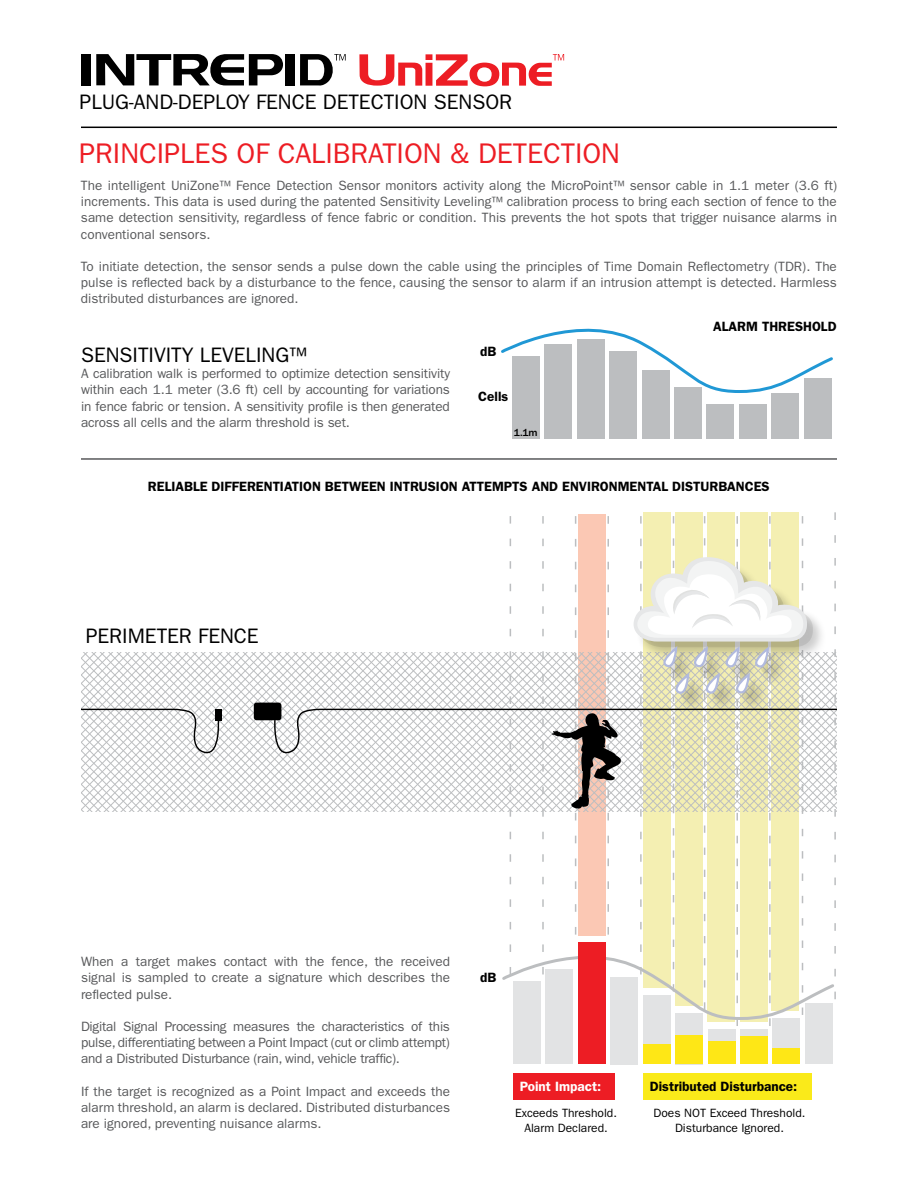
<style>
.page{position:relative;width:918px;height:1188px;background:#fff}
.page>*{position:absolute;margin:0;border:0;box-sizing:border-box;transform-origin:0 0}
.t1{font:28.5px "ITC Franklin Gothic Std";color:#ed1d24}
.t2{font:21px "ITC Franklin Gothic Std";color:#000}
.t3{font:13.5px/16.2px "ITC Franklin Gothic Std";color:#58595b;text-align:justify}
.t4{font:600 13.5px "ITC Franklin Gothic Std";color:#000}
.t5{font:600 13.5px "ITC Franklin Gothic Std";color:#fff}
.t6{font:12px/14.4px "ITC Franklin Gothic Std";color:#000;text-align:center}
.t7{font:500 10.5px "ITC Franklin Gothic Std";color:#000}
</style>
<div class="page">
<hr style="left:81px;top:127px;width:756px;height:1px;background:#000">
<hr style="left:81px;top:458px;width:756px;height:2px;background:#58595b">
<div style="left:513px;top:1073px;width:102px;height:26px;background:#ed1d24"></div>
<div style="left:643px;top:1073px;width:169px;height:26px;background:#faea1a"></div>
<div style="left:512px;top:356px;width:28px;height:83px;background:#bcbec0"></div>
<div style="left:545px;top:344px;width:27px;height:95px;background:#bcbec0"></div>
<div style="left:577px;top:340px;width:27px;height:99px;background:#bcbec0"></div>
<div style="left:609px;top:352px;width:28px;height:87px;background:#bcbec0"></div>
<div style="left:642px;top:370px;width:27px;height:69px;background:#bcbec0"></div>
<div style="left:674px;top:388px;width:28px;height:51px;background:#bcbec0"></div>
<div style="left:707px;top:404px;width:27px;height:35px;background:#bcbec0"></div>
<div style="left:739px;top:404px;width:28px;height:35px;background:#bcbec0"></div>
<div style="left:772px;top:393px;width:27px;height:46px;background:#bcbec0"></div>
<div style="left:804px;top:378px;width:27px;height:61px;background:#bcbec0"></div>
<svg style="left:501px;top:328px;width:332px;height:67px"></svg>
<div style="left:513px;top:982px;width:28px;height:82px;background:#e2e3e4"></div>
<div style="left:546px;top:970px;width:27px;height:94px;background:#e2e3e4"></div>
<div style="left:578px;top:943px;width:28px;height:121px;background:#ed1d24"></div>
<div style="left:611px;top:977px;width:27px;height:87px;background:#e2e3e4"></div>
<div style="left:643px;top:995px;width:28px;height:69px;background:#e2e3e4"></div>
<div style="left:675px;top:1013px;width:28px;height:51px;background:#e2e3e4"></div>
<div style="left:708px;top:1030px;width:27px;height:34px;background:#e2e3e4"></div>
<div style="left:740px;top:1030px;width:28px;height:34px;background:#e2e3e4"></div>
<div style="left:740px;top:1036px;width:28px;height:28px;background:#fee716"></div>
<div style="left:773px;top:1018px;width:27px;height:46px;background:#e2e3e4"></div>
<div style="left:805px;top:1003px;width:28px;height:61px;background:#e2e3e4"></div>
<div style="left:773px;top:1049px;width:27px;height:15px;background:#fee716"></div>
<div style="left:643px;top:1044px;width:28px;height:20px;background:#fee716"></div>
<div style="left:708px;top:1041px;width:27px;height:23px;background:#fee716"></div>
<div style="left:675px;top:1035px;width:28px;height:29px;background:#fee716"></div>
<svg style="left:81px;top:512px;width:756px;height:514px"></svg>
<svg style="left:359px;top:54px;width:205px;height:32px"></svg>
<div style="left:81px;top:54px;width:10px;height:31px;background:#000"></div>
<div style="left:286px;top:54px;width:9px;height:31px;background:#000"></div>
<svg style="left:300px;top:54px;width:46px;height:32px"></svg>
<svg style="left:96px;top:54px;width:187px;height:31px"></svg>
<h2 class="t2" style="left:80px;top:90px;width:434px">PLUG-AND-DEPLOY FENCE DETECTION SENSOR</h2>
<h1 class="t1" style="left:79px;top:137px;width:542px">PRINCIPLES OF CALIBRATION &amp; DETECTION</h1>
<p class="t3" style="left:81px;top:178px;width:758px">The intelligent UniZone™ Fence Detection Sensor monitors activity along the MicroPoint™ sensor cable in 1.1 meter (3.6 ft) increments. This data is used during the patented Sensitivity Leveling™ calibration process to bring each section of fence to the same detection sensitivity, regardless of fence fabric or condition. This prevents the hot spots that trigger nuisance alarms in conventional sensors.</p>
<p class="t3" style="left:81px;top:259px;width:758px">To initiate detection, the sensor sends a pulse down the cable using the principles of Time Domain Reflectometry (TDR). The pulse is reflected back by a disturbance to the fence, causing the sensor to alarm if an intrusion attempt is detected. Harmless distributed disturbances are ignored.</p>
<h2 class="t2" style="left:81px;top:343px;width:227px">SENSITIVITY LEVELING™</h2>
<p class="t3" style="left:81px;top:366px;width:371px">A calibration walk is performed to optimize detection sensitivity within each 1.1 meter (3.6 ft) cell by accounting for variations in fence fabric or tension. A sensitivity profile is then generated across all cells and the alarm threshold is set.</p>
<p class="t4" style="left:480px;top:343px;width:18px">dB</p>
<p class="t4" style="left:478px;top:388px;width:31px">Cells</p>
<p class="t7" style="left:514px;top:427px;width:25px">1.1m</p>
<p class="t4" style="left:713px;top:318px;width:125px">ALARM THRESHOLD</p>
<p class="t4" style="left:148px;top:478px;width:623px">RELIABLE DIFFERENTIATION BETWEEN INTRUSION ATTEMPTS AND ENVIRONMENTAL DISTURBANCES</p>
<h2 class="t2" style="left:86px;top:624px;width:175px">PERIMETER FENCE</h2>
<p class="t3" style="left:81px;top:954px;width:370px">When a target makes contact with the fence, the received signal is sampled to create a signature which describes the reflected pulse.</p>
<p class="t3" style="left:81px;top:1018px;width:371px">Digital Signal Processing measures the characteristics of this pulse, differentiating between a Point Impact (cut or climb attempt) and a Distributed Disturbance (rain, wind, vehicle traffic).</p>
<p class="t3" style="left:81px;top:1083px;width:371px">If the target is recognized as a Point Impact and exceeds the alarm threshold, an alarm is declared. Distributed disturbances are ignored, preventing nuisance alarms.</p>
<p class="t4" style="left:480px;top:970px;width:18px">dB</p>
<p class="t5" style="left:520px;top:1078px;width:83px">Point Impact:</p>
<p class="t4" style="left:650px;top:1078px;width:149px">Distributed Disturbance:</p>
<p class="t6" style="left:515px;top:1106px;width:103px">Exceeds Threshold.<br>Alarm Declared.</p>
<p class="t6" style="left:654px;top:1106px;width:153px">Does NOT Exceed Threshold.<br>Disturbance Ignored.</p>
</div>
